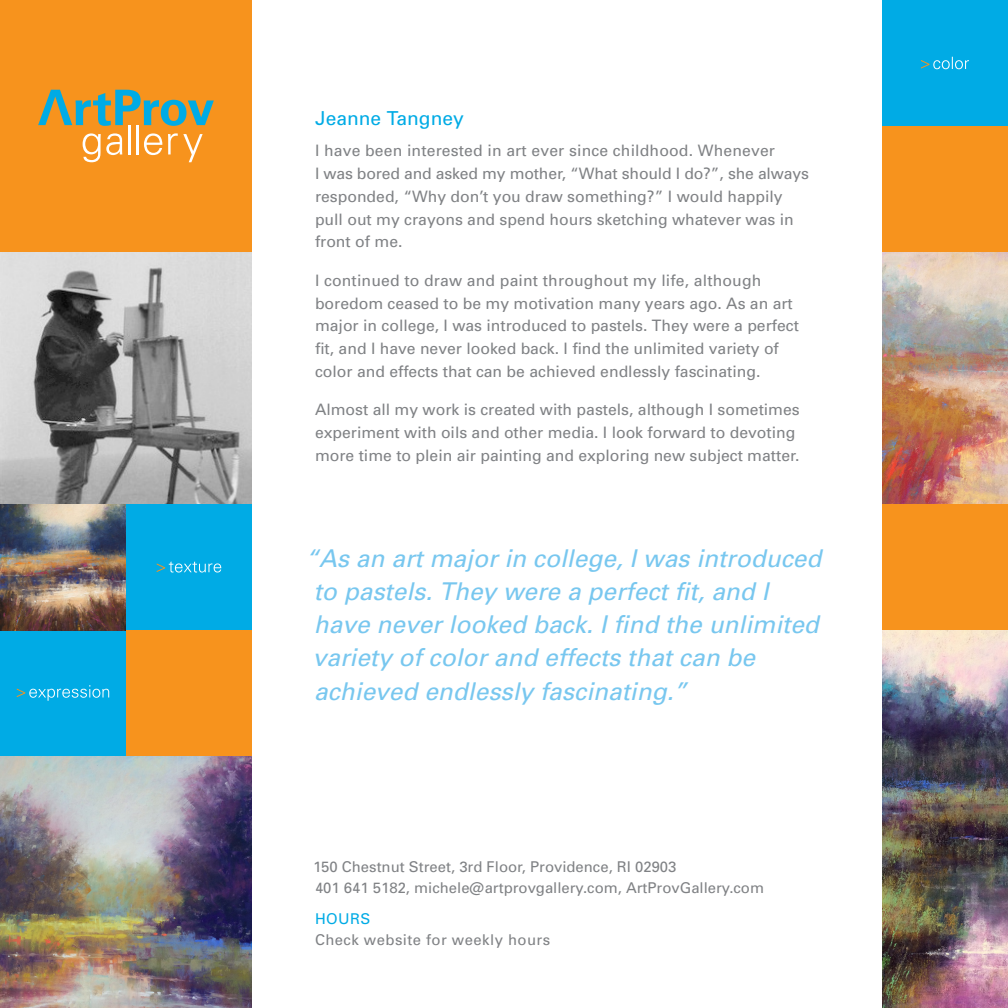
<style>
.page{position:relative;width:1008px;height:1008px;background:#fff}
.page>*{position:absolute;margin:0;border:0;box-sizing:border-box;transform-origin:0 0}
.t1{font:italic 24.5px/33.2px "Univers";color:#78c7ef}
.t2{font:19.25px "Univers";color:#00abe5}
.t3{font:15.75px/22.8px "Univers";color:#808285}
.t4{font:14.88px/21px "Univers";color:#808285}
.t5{font:14.88px "Univers";letter-spacing:.03em;color:#808285}
.t6{font:14.88px "Univers";letter-spacing:.03em;color:#00abe5}
</style>
<div class="page">
<div style="left:126px;top:630px;width:126px;height:126px;background:#f7931d"></div>
<img style="left:1px;top:756px;width:251px;height:252px">
<img style="left:1px;top:252px;width:251px;height:252px">
<div style="left:126px;top:504px;width:126px;height:126px;background:#00abe5"></div>
<svg style="left:157px;top:561px;width:64px;height:12px"></svg>
<div style="left:0;top:630px;width:126px;height:126px;background:#00abe5"></div>
<svg style="left:17px;top:685px;width:92px;height:16px"></svg>
<div style="left:882px;top:504px;width:126px;height:126px;background:#f7931d"></div>
<div style="left:882px;top:126px;width:126px;height:126px;background:#f7931d"></div>
<img style="left:1px;top:504px;width:125px;height:126px">
<div style="left:882px;top:0;width:126px;height:126px;background:#00abe5"></div>
<svg style="left:921px;top:57px;width:48px;height:12px"></svg>
<div style="left:0;top:0;width:252px;height:252px;background:#f7931d"></div>
<svg style="left:38px;top:90px;width:176px;height:36px"></svg>
<svg style="left:83px;top:133px;width:39px;height:29px"></svg>
<hr style="left:128px;top:125px;width:2px;height:29px;background:#fff">
<hr style="left:136px;top:125px;width:2px;height:29px;background:#fff">
<svg style="left:144px;top:133px;width:18px;height:22px"></svg>
<svg style="left:168px;top:133px;width:35px;height:29px"></svg>
<img style="left:882px;top:252px;width:126px;height:252px">
<hr style="left:0;top:0;width:1px;height:1008px;background:#f7931d">
<hr style="left:0;top:948px;width:1px;height:60px;background:#00abe5">
<img style="left:882px;top:630px;width:126px;height:378px">
<p class="t2" style="left:315px;top:106px;width:150px">Jeanne Tangney</p>
<p class="t3" style="left:315px;top:139px;width:495px">I have been interested in art ever since childhood. Whenever<br>I was bored and asked my mother, “What should I do?”, she always responded, “Why don’t you draw something?” I would happily pull out my crayons and spend hours sketching whatever was in front of me.</p>
<p class="t3" style="left:315px;top:269px;width:485px">I continued to draw and paint throughout my life, although boredom ceased to be my motivation many years ago. As an art major in college, I was introduced to pastels. They were a perfect fit, and I have never looked back. I find the unlimited variety of color and effects that can be achieved endlessly fascinating.</p>
<p class="t3" style="left:315px;top:398px;width:486px">Almost all my work is created with pastels, although I sometimes experiment with oils and other media. I look forward to devoting more time to plein air painting and exploring new subject matter.</p>
<h1 class="t1" style="left:306px;top:541px;width:517px">“As an art major in college, I was introduced to pastels. They were a perfect fit, and I have never looked back. I find the unlimited variety of color and effects that can be achieved endlessly fascinating.”</h1>
<p class="t4" style="left:313px;top:856px;width:453px">150 Chestnut Street, 3rd Floor, Providence, RI 02903<br>401 641 5182, michele@artprovgallery.com, ArtProvGallery.com</p>
<p class="t6" style="left:315px;top:909px;width:57px">HOURS</p>
<p class="t5" style="left:315px;top:930px;width:237px">Check website for weekly hours</p>
</div>
